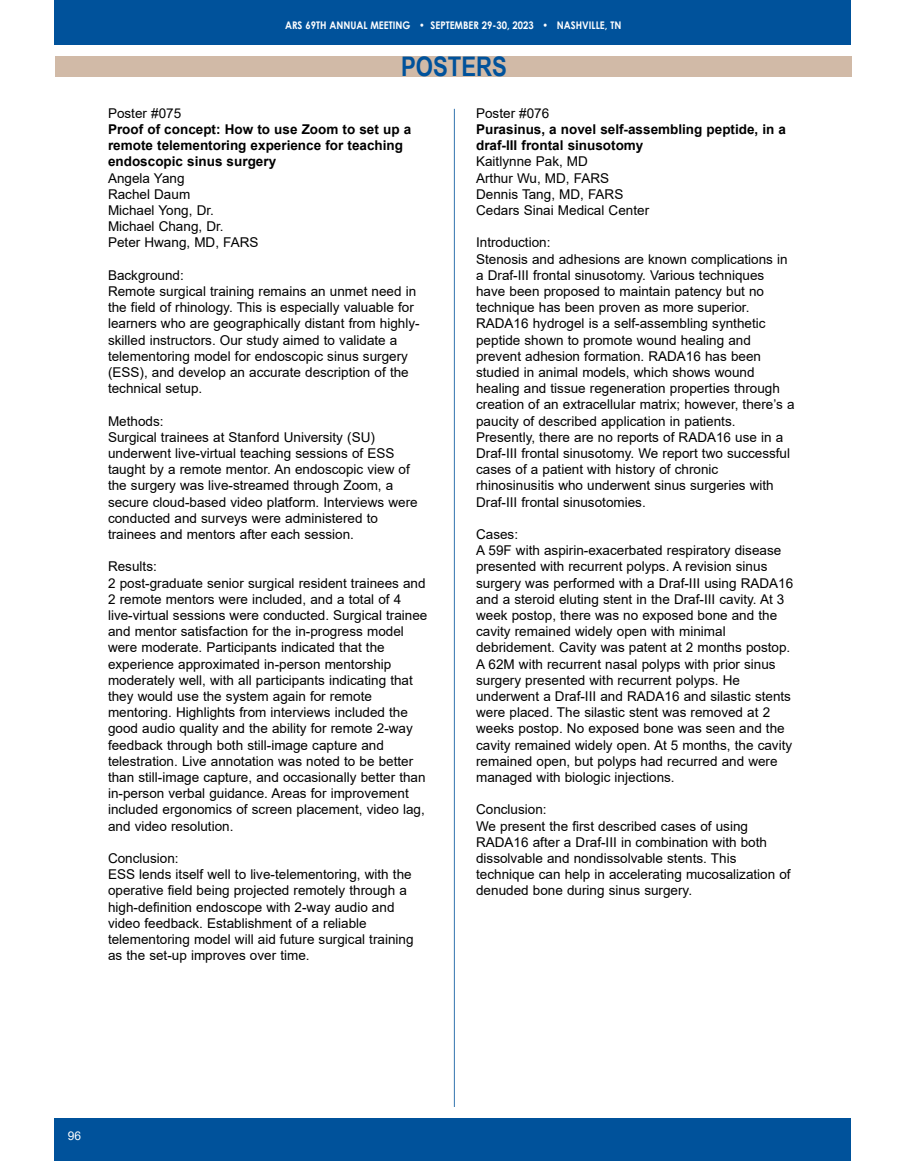
<style>
.page{position:relative;width:905px;height:1161px;background:#fff}
.page>*{position:absolute;margin:0;border:0;box-sizing:border-box;transform-origin:0 0}
.t1{font:700 27px "Arial Narrow";color:#00529b}
.t2{font:13.5px/16.2px "Arial";color:#000}
.t3{font:700 13.5px/16.2px "Arial";color:#000}
.t4{font:12px "Arial";color:#fff}
.t5{font:700 10.5px "Century Gothic";color:#fff;scale:.9 1}
</style>
<div class="page">
<div style="left:54px;top:1118px;width:796px;height:43px;background:#00529b"></div>
<div style="left:54px;top:0;width:796px;height:45px;background:#00529b"></div>
<hr style="left:454px;top:109px;width:1px;height:998px;background:#3375af">
<div style="left:55px;top:57px;width:797px;height:20px;background:#d1baa7"></div>
<p class="t5" style="left:285px;top:17px;width:375px">ARS 69TH ANNUAL MEETING • SEPTEMBER 29-30, 2023 • NASHVILLE, TN</p>
<h1 class="t1" style="left:401px;top:46px;width:107px">POSTERS</h1>
<p class="t2" style="left:108px;top:105px;width:75px">Poster #075</p>
<p class="t3" style="left:108px;top:121px;width:305px">Proof of concept: How to use Zoom to set up a remote telementoring experience for teaching endoscopic sinus surgery</p>
<p class="t2" style="left:108px;top:170px;width:152px">Angela Yang<br>Rachel Daum<br>Michael Yong, Dr.<br>Michael Chang, Dr.<br>Peter Hwang, MD, FARS</p>
<p class="t2" style="left:108px;top:267px;width:313px">Background:<br>Remote surgical training remains an unmet need in the field of rhinology. This is especially valuable for learners who are geographically distant from highly&shy;skilled instructors. Our study aimed to validate a telementoring model for endoscopic sinus surgery (ESS), and develop an accurate description of the technical setup.</p>
<p class="t2" style="left:108px;top:413px;width:311px">Methods:<br>Surgical trainees at Stanford University (SU) underwent live-virtual teaching sessions of ESS taught by a remote mentor. An endoscopic view of the surgery was live-streamed through Zoom, a secure cloud-based video platform. Interviews were conducted and surveys were administered to trainees and mentors after each session.</p>
<p class="t2" style="left:108px;top:559px;width:321px">Results:<br>2 post-graduate senior surgical resident trainees and 2 remote mentors were included, and a total of 4 live-virtual sessions were conducted. Surgical trainee and mentor satisfaction for the in-progress model were moderate. Participants indicated that the experience approximated in-person mentorship moderately well, with all participants indicating that they would use the system again for remote mentoring. Highlights from interviews included the good audio quality and the ability for remote 2-way feedback through both still-image capture and telestration. Live annotation was noted to be better than still-image capture, and occasionally better than in-person verbal guidance. Areas for improvement included ergonomics of screen placement, video lag, and video resolution.</p>
<p class="t2" style="left:108px;top:850px;width:307px">Conclusion:<br>ESS lends itself well to live-telementoring, with the operative field being projected remotely through a high-definition endoscope with 2-way audio and video feedback. Establishment of a reliable telementoring model will aid future surgical training as the set-up improves over time.</p>
<p class="t2" style="left:476px;top:105px;width:75px">Poster #076</p>
<p class="t3" style="left:476px;top:121px;width:311px">Purasinus, a novel self-assembling peptide, in a draf-III frontal sinusotomy</p>
<p class="t2" style="left:476px;top:154px;width:174px">Kaitlynne Pak, MD<br>Arthur Wu, MD, FARS<br>Dennis Tang, MD, FARS<br>Cedars Sinai Medical Center</p>
<p class="t2" style="left:476px;top:235px;width:320px">Introduction:<br>Stenosis and adhesions are known complications in a Draf-III frontal sinusotomy. Various techniques have been proposed to maintain patency but no technique has been proven as more superior.<br>RADA16 hydrogel is a self-assembling synthetic peptide shown to promote wound healing and prevent adhesion formation. RADA16 has been studied in animal models, which shows wound healing and tissue regeneration properties through creation of an extracellular matrix; however, there’s a paucity of described application in patients.<br>Presently, there are no reports of RADA16 use in a Draf-III frontal sinusotomy. We report two successful cases of a patient with history of chronic rhinosinusitis who underwent sinus surgeries with Draf-III frontal sinusotomies.</p>
<p class="t2" style="left:476px;top:526px;width:318px">Cases:<br>A 59F with aspirin-exacerbated respiratory disease presented with recurrent polyps. A revision sinus surgery was performed with a Draf-III using RADA16 and a steroid eluting stent in the Draf-III cavity. At 3 week postop, there was no exposed bone and the cavity remained widely open with minimal debridement. Cavity was patent at 2 months postop.<br>A 62M with recurrent nasal polyps with prior sinus surgery presented with recurrent polyps. He underwent a Draf-III and RADA16 and silastic stents were placed. The silastic stent was removed at 2 weeks postop. No exposed bone was seen and the cavity remained widely open. At 5 months, the cavity remained open, but polyps had recurred and were managed with biologic injections.</p>
<p class="t2" style="left:476px;top:802px;width:316px">Conclusion:<br>We present the first described cases of using RADA16 after a Draf-III in combination with both dissolvable and nondissolvable stents. This technique can help in accelerating mucosalization of denuded bone during sinus surgery.</p>
<p class="t4" style="left:68px;top:1127px;width:15px">96</p>
</div>
